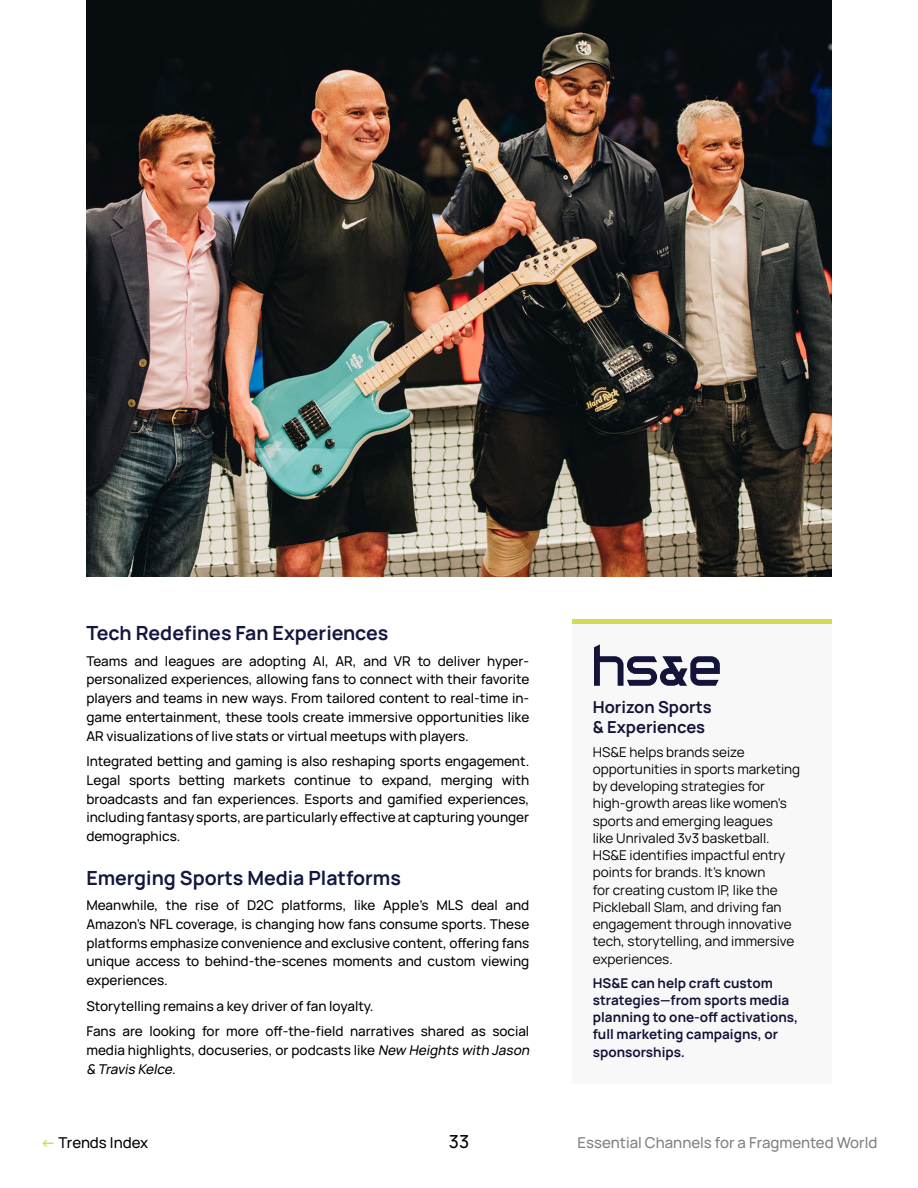
<style>
.page{position:relative;width:918px;height:1188px;background:#fff}
.page>*{position:absolute;margin:0;border:0;box-sizing:border-box;transform-origin:0 0}
.t1{font:700 19.5px "Manrope";color:#14173f}
.t2{font:500 18px "Manrope";color:#000101}
.t3{font:700 16.5px/19.8px "Manrope";color:#14143b}
.t4{font:500 15px "Manrope";color:#7f8080}
.t5{font:500 15px "Manrope";letter-spacing:-.005em;color:#000101}
.t6{font:500 13.5px/18.8px "Manrope";color:#000101;text-align:justify}
.t7{font:13.5px/17.2px "Manrope";color:#000101}
.t8{font:700 13.5px/17.2px "Manrope";color:#13133a}
.s1{font-style:italic}
.s2{font-weight:700;color:#d0dc51}
</style>
<div class="page">
<img style="left:86px;top:0;width:746px;height:576px">
<div style="left:573px;top:624px;width:259px;height:460px;background:#f8f8f8"></div>
<div style="left:573px;top:619px;width:259px;height:5px;background:#d0dc51"></div>
<svg style="left:594px;top:644px;width:126px;height:42px"></svg>
<h1 class="t1" style="left:86px;top:619px;width:304px">Tech Redefines Fan Experiences</h1>
<p class="t6" style="left:86px;top:651px;width:444px">Teams and leagues are adopting AI, AR, and VR to deliver hyper&shy;personalized experiences, allowing fans to connect with their favorite players and teams in new ways. From tailored content to real-time in&shy;game entertainment, these tools create immersive opportunities like AR visualizations of live stats or virtual meetups with players.</p>
<p class="t6" style="left:86px;top:751px;width:444px">Integrated betting and gaming is also reshaping sports engagement.<br>Legal sports betting markets continue to expand, merging with broadcasts and fan experiences. Esports and gamified experiences, including fantasy sports, are particularly effective at capturing younger demographics.</p>
<h1 class="t1" style="left:86px;top:864px;width:316px">Emerging Sports Media Platforms</h1>
<p class="t6" style="left:86px;top:895px;width:444px">Meanwhile, the rise of D2C platforms, like Apple’s MLS deal and Amazon’s NFL coverage, is changing how fans consume sports. These platforms emphasize convenience and exclusive content, offering fans unique access to behind-the-scenes moments and custom viewing experiences.</p>
<p class="t6" style="left:86px;top:993px;width:444px;line-height:25.5px">Storytelling remains a key driver of fan loyalty.<br>Fans are looking for more off-the-field narratives shared as social</p>
<p class="t6" style="left:86px;top:1040px;width:448px">media highlights, docuseries, or podcasts like <span class="s1">New Heights with Jason &amp; Travis Kelce</span>.</p>
<p class="t3" style="left:593px;top:696px;width:121px">Horizon Sports &amp; Experiences</p>
<p class="t7" style="left:593px;top:743px;width:209px">HS&amp;E helps brands seize opportunities in sports marketing by developing strategies for high-growth areas like women’s sports and emerging leagues<br>like Unrivaled 3v3 basketball.<br>HS&amp;E identifies impactful entry points for brands. It’s known<br>for creating custom IP, like the<br>Pickleball Slam, and driving fan engagement through innovative tech, storytelling, and immersive experiences.</p>
<p class="t8" style="left:593px;top:974px;width:207px">HS&amp;E can help craft custom strategies—from sports media planning to one-off activations, full marketing campaigns, or sponsorships.</p>
<p class="t5" style="left:40px;top:1132px;width:109px"><span class="s2">←</span> Trends Index</p>
<h2 class="t2" style="left:449px;top:1128px;width:22px">33</h2>
<p class="t4" style="left:578px;top:1132px;width:301px">Essential Channels for a Fragmented World</p>
</div>
